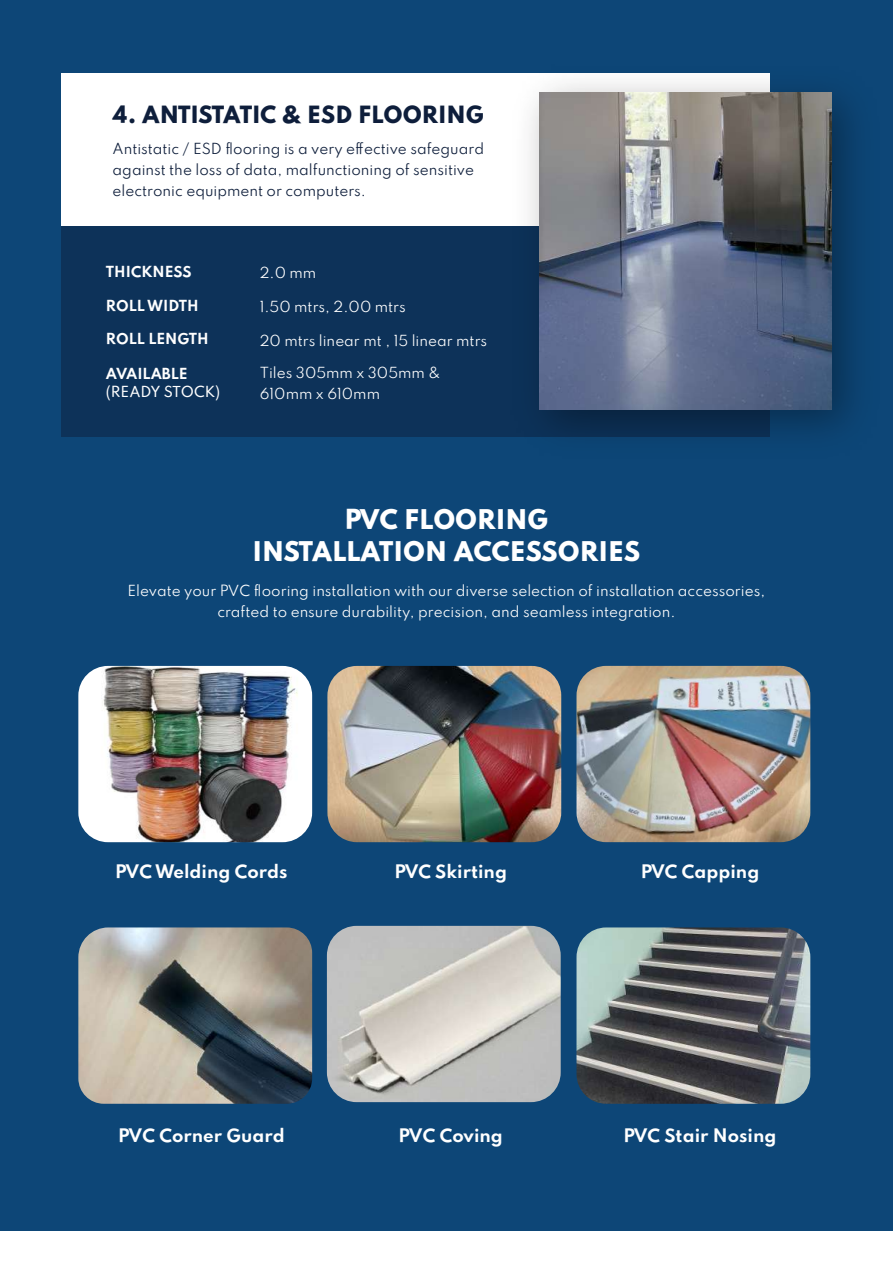
<style>
.page{position:relative;width:893px;height:1263px;background:#0d4677}
.page>*{position:absolute;margin:0;border:0;box-sizing:border-box;transform-origin:0 0}
.t1{font:800 24px/31.5px "Spartan";color:#fff;text-align:center}
.t2{font:800 21px "Spartan";color:#0e1e3b}
.t3{font:700 16.5px "Spartan";color:#fff}
.t4{font:600 15px "Spartan";color:#0e1e3b}
.t5{font:13.5px/21px "Spartan";color:#fff;text-align:center}
.t6{font:13.5px/21px "Spartan";color:#0e1e3b}
.t7{font:700 13.5px "Spartan";color:#fff}
.t8{font:500 13.5px "Spartan";color:#fff}
</style>
<div class="page">
<div style="left:61px;top:226px;width:709px;height:210px;background:#0d3259"></div>
<div style="left:61px;top:74px;width:709px;height:152px;background:#fff"></div>
<div style="left:0;top:1231px;width:893px;height:32px;background:#fff"></div>
<img style="left:499px;top:73px;width:355px;height:364px">
<img style="left:540px;top:93px;width:291px;height:317px">
<img style="left:78px;top:666px;width:234px;height:176px">
<img style="left:576px;top:927px;width:234px;height:177px">
<img style="left:576px;top:666px;width:234px;height:176px">
<img style="left:327px;top:926px;width:234px;height:176px">
<img style="left:327px;top:666px;width:234px;height:176px">
<img style="left:78px;top:927px;width:234px;height:177px">
<h2 class="t2" style="left:113px;top:98px;width:373px">4. ANTISTATIC &amp; ESD FLOORING</h2>
<p class="t4" style="left:409px;top:104px;width:119px">for Train &amp; Bus</p>
<p class="t6" style="left:113px;top:138px;width:373px">Antistatic / ESD flooring is a very effective safeguard against the loss of data, malfunctioning of sensitive electronic equipment or computers.</p>
<p class="t7" style="left:106px;top:261px;width:87px">THICKNESS</p>
<p class="t5" style="left:260px;top:262px;width:58px">2.0 mm</p>
<p class="t7" style="left:106px;top:295px;width:94px">ROLL WIDTH</p>
<p class="t5" style="left:260px;top:296px;width:148px">1.50 mtrs, 2.00 mtrs</p>
<p class="t7" style="left:106px;top:328px;width:104px">ROLL LENGTH</p>
<p class="t7" style="left:106px;top:363px;width:83px">AVAILABLE</p>
<p class="t8" style="left:106px;top:381px;width:116px">(READY STOCK)</p>
<p class="t5" style="left:260px;top:329px;width:229px">20 mtrs linear mt , 15 linear mtrs</p>
<p class="t5" style="left:260px;top:362px;width:182px;text-align:left">Tiles 305mm x 305mm &amp;<br>610mm x 610mm</p>
<h1 class="t1" style="left:253px;top:503px;width:389px">PVC FLOORING<br>INSTALLATION ACCESSORIES</h1>
<p class="t5" style="left:127px;top:579px;width:639px">Elevate your PVC flooring installation with our diverse selection of installation accessories, crafted to ensure durability, precision, and seamless integration.</p>
<p class="t3" style="left:115px;top:858px;width:174px">PVC Welding Cords</p>
<p class="t3" style="left:394px;top:858px;width:114px">PVC Skirting</p>
<p class="t3" style="left:641px;top:858px;width:120px">PVC Capping</p>
<p class="t3" style="left:118px;top:1123px;width:168px">PVC Corner Guard</p>
<p class="t3" style="left:399px;top:1123px;width:106px">PVC Coving</p>
<p class="t3" style="left:624px;top:1123px;width:154px">PVC Stair Nosing</p>
</div>
